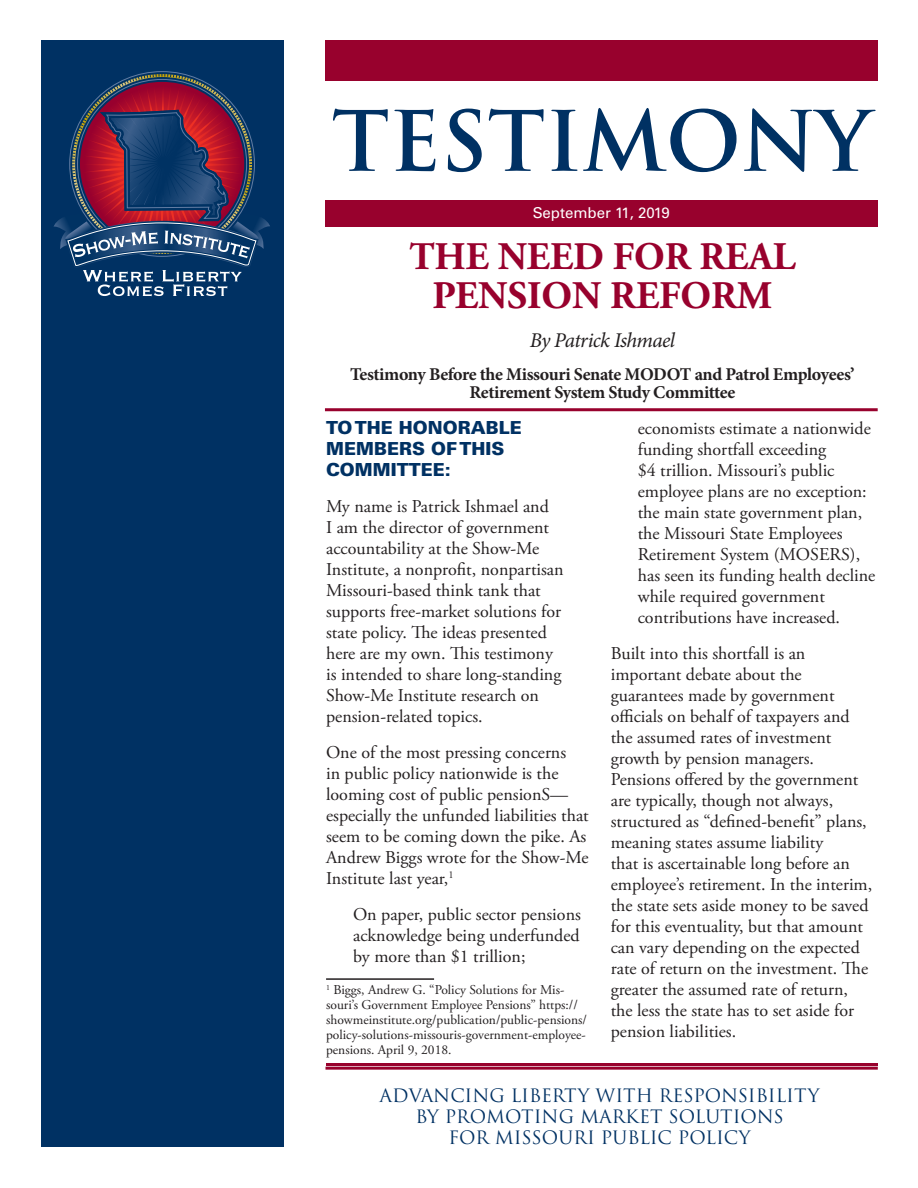
<style>
.page{position:relative;width:918px;height:1188px;background:#fff}
.page>*{position:absolute;margin:0;border:0;box-sizing:border-box;transform-origin:0 0}
.Testimony_Header{font:700 81px "Trajan Pro";color:#003163}
.t1{font:700 39px/39px "Adobe Garamond Pro";color:#98012d;text-align:center}
.t2{font:italic 21px "Minion Pro";letter-spacing:-.035em;color:#231f20}
.t3{font:18px/21px "Adobe Garamond Pro";color:#231f20}
.t4{font:700 18px/18px "Minion Pro";letter-spacing:-.025em;color:#231f20;text-align:center}
.Advancing_Liberty{font:18px/21px "Trajan Pro 3";color:#003163;text-align:center}
.t5{font:900 18px/21px "Univers LT Std";color:#003163}
.Body_Copy{font:15px "Univers LT Std";color:#fff}
.t6{font:13.5px/15px "Adobe Garamond Pro";color:#231f20}
</style>
<div class="page">
<hr style="left:326px;top:1067px;width:552px;height:3px;background:#98012d">
<div style="left:326px;top:200px;width:552px;height:27px;background:#98012d"></div>
<div style="left:326px;top:40px;width:552px;height:41px;background:#98012d"></div>
<div style="left:41px;top:40px;width:243px;height:1108px;background:#003163"></div>
<svg style="left:54px;top:83px;width:216px;height:213px"></svg>
<hr style="left:325px;top:408px;width:553px;height:3px;background:#98012d">
<hr style="left:326px;top:978px;width:108px;height:2px;background:#231f20">
<hr style="left:326px;top:1064px;width:551px;height:2px;background:#98012d">
<p class="Testimony_Header" style="left:332px;top:91px;width:541px">TESTIMONY</p>
<p class="Body_Copy" style="left:533px;top:203px;width:138px">September 11, 2019</p>
<p class="t1" style="left:409px;top:238px;width:388px">THE NEED FOR REAL<br>PENSION REFORM</p>
<p class="t2" style="left:530px;top:326px;width:147px">By Patrick Ishmael</p>
<p class="t4" style="left:350px;top:365px;width:506px">Testimony Before the Missouri Senate MODOT and Patrol Employees’<br>Retirement System Study Committee</p>
<p class="t5" style="left:326px;top:417px;width:197px">TO THE HONORABLE<br>MEMBERS OF THIS<br>COMMITTEE:</p>
<p class="t3" style="left:326px;top:497px;width:239px">My name is Patrick Ishmael and<br>I am the director of government accountability at the Show-Me<br>Institute, a nonprofit, nonpartisan<br>Missouri-based think tank that supports free-market solutions for state policy. The ideas presented here are my own. This testimony is intended to share long-standing<br>Show-Me Institute research on pension-related topics.</p>
<p class="t3" style="left:326px;top:743px;width:264px">One of the most pressing concerns<br>in public policy nationwide is the looming cost of public pensionS— especially the unfunded liabilities that seem to be coming down the pike. As Andrew Biggs wrote for the Show-Me Institute last year,<sup>1</sup></p>
<p class="t3" style="left:353px;top:905px;width:229px;text-align:justify">On paper, public sector pensions acknowledge being underfunded by more than $1 trillion;</p>
<p class="t6" style="left:326px;top:983px;width:262px"><sup>1</sup> Biggs, Andrew G. “Policy Solutions for Mis&shy;souri’s Government Employee Pensions” https:// showmeinstitute.org/publication/public-pensions/ policy-solutions-missouris-government-employee&shy;pensions. April 9, 2018.</p>
<p class="t3" style="left:638px;top:419px;width:239px">economists estimate a nationwide funding shortfall exceeding<br>$4 trillion. Missouri’s public employee plans are no exception: the main state government plan, the Missouri State Employees<br>Retirement System (MOSERS), has seen its funding health decline while required government contributions have increased.</p>
<p class="t3" style="left:611px;top:644px;width:263px">Built into this shortfall is an important debate about the guarantees made by government officials on behalf of taxpayers and the assumed rates of investment growth by pension managers.<br>Pensions offered by the government are typically, though not always, structured as “defined-benefit” plans, meaning states assume liability<br>that is ascertainable long before an employee’s retirement. In the interim, the state sets aside money to be saved for this eventuality, but that amount can vary depending on the expected rate of return on the investment. The greater the assumed rate of return, the less the state has to set aside for pension liabilities.</p>
<p class="Advancing_Liberty" style="left:380px;top:1086px;width:442px">ADVANCING LIBERTY WITH RESPONSIBILITY<br>BY PROMOTING MARKET SOLUTIONS<br>FOR MISSOURI PUBLIC POLICY</p>
</div>
